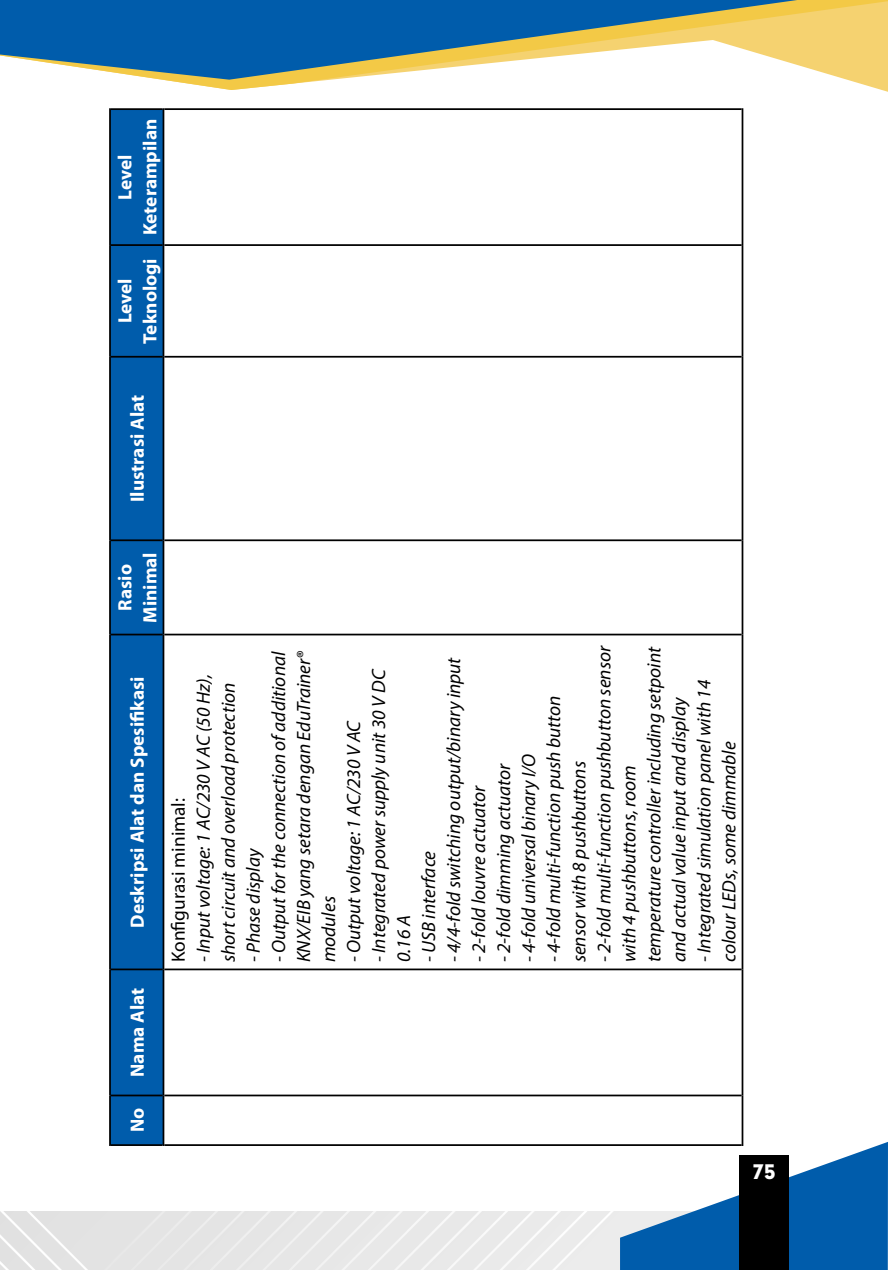
<style>
.page{position:relative;width:888px;height:1270px;background:#fff}
.page>*{position:absolute;margin:0;border:0;box-sizing:border-box;transform-origin:0 0}
.t1{font:italic 19.25px/25px "Myriad Pro";color:#000}
.t2{font:700 19.25px/25px "Myriad Pro";color:#fff;text-align:center}
.t3{font:19.25px "Myriad Pro";color:#000}
.t4{font:900 19.25px "Geometrix";color:#fff}
</style>
<div class="page">
<img style="left:0;top:1211px;width:620px;height:59px">
<svg style="left:620px;top:1142px;width:268px;height:128px"></svg>
<svg style="left:165px;top:0;width:723px;height:90px"></svg>
<svg style="left:0;top:0;width:797px;height:80px;fill:#005cab"></svg>
<div style="left:739px;top:1156px;width:50px;height:114px;background:#000"></div>
<div style="left:111px;top:110px;width:52px;height:1034px;background:#005cab"></div>
<hr style="left:109px;top:1095px;width:2px;height:51px;background:#000">
<hr style="left:111px;top:1144px;width:52px;height:2px;background:#000">
<hr style="left:109px;top:969px;width:2px;height:126px;background:#000">
<hr style="left:111px;top:1095px;width:52px;height:1px;background:#000">
<hr style="left:109px;top:635px;width:2px;height:334px;background:#000">
<hr style="left:111px;top:968px;width:52px;height:2px;background:#000">
<hr style="left:109px;top:540px;width:2px;height:95px;background:#000">
<hr style="left:111px;top:634px;width:52px;height:1px;background:#000">
<hr style="left:109px;top:357px;width:2px;height:183px;background:#000">
<hr style="left:111px;top:539px;width:52px;height:2px;background:#000">
<hr style="left:109px;top:245px;width:2px;height:112px;background:#000">
<hr style="left:111px;top:356px;width:52px;height:2px;background:#000">
<hr style="left:109px;top:108px;width:2px;height:137px;background:#000">
<hr style="left:111px;top:244px;width:52px;height:2px;background:#000">
<hr style="left:111px;top:108px;width:52px;height:2px;background:#000">
<hr style="left:163px;top:1095px;width:1px;height:51px;background:#000">
<hr style="left:164px;top:1144px;width:578px;height:2px;background:#000">
<hr style="left:163px;top:969px;width:1px;height:126px;background:#000">
<hr style="left:164px;top:1095px;width:578px;height:1px;background:#000">
<hr style="left:163px;top:635px;width:1px;height:334px;background:#000">
<hr style="left:164px;top:968px;width:578px;height:2px;background:#000">
<hr style="left:163px;top:540px;width:1px;height:95px;background:#000">
<hr style="left:164px;top:634px;width:578px;height:1px;background:#000">
<hr style="left:163px;top:357px;width:1px;height:183px;background:#000">
<hr style="left:164px;top:539px;width:578px;height:2px;background:#000">
<hr style="left:163px;top:245px;width:1px;height:112px;background:#000">
<hr style="left:164px;top:356px;width:578px;height:2px;background:#000">
<hr style="left:163px;top:108px;width:1px;height:137px;background:#000">
<hr style="left:164px;top:244px;width:578px;height:2px;background:#000">
<hr style="left:164px;top:108px;width:578px;height:2px;background:#000">
<hr style="left:742px;top:1095px;width:1px;height:51px;background:#000">
<hr style="left:742px;top:969px;width:1px;height:126px;background:#000">
<hr style="left:742px;top:635px;width:1px;height:334px;background:#000">
<hr style="left:742px;top:540px;width:1px;height:95px;background:#000">
<hr style="left:742px;top:357px;width:1px;height:183px;background:#000">
<hr style="left:742px;top:245px;width:1px;height:112px;background:#000">
<hr style="left:742px;top:108px;width:1px;height:137px;background:#000">
<p class="t2" style="left:112px;top:235px;width:118px;rotate:-90deg">Level<br>Keterampilan</p>
<p class="t2" style="left:112px;top:343px;width:87px;rotate:-90deg">Level<br>Teknologi</p>
<p class="t2" style="left:124px;top:502px;width:109px;rotate:-90deg">Ilustrasi Alat</p>
<p class="t2" style="left:112px;top:623px;width:72px;rotate:-90deg">Rasio<br>Minimal</p>
<p class="t2" style="left:124px;top:928px;width:253px;rotate:-90deg">Deskripsi Alat dan Spesifikasi</p>
<p class="t2" style="left:124px;top:1077px;width:90px;rotate:-90deg">Nama Alat</p>
<p class="t2" style="left:124px;top:1132px;width:26px;rotate:-90deg">No</p>
<p class="t1" style="left:266px;top:962px;width:313px;text-align:justify;rotate:-90deg">- Output for the connection of additional KNX/EIB yang setara dengan EduTrainer® modules</p>
<p class="t1" style="left:191px;top:962px;width:290px;rotate:-90deg">- Input voltage: 1 AC/230 V AC (50 Hz), short circuit and overload protection</p>
<p class="t3" style="left:167px;top:962px;width:166px;rotate:-90deg">Konfigurasi minimal:</p>
<p class="t1" style="left:241px;top:962px;width:116px;rotate:-90deg">- Phase display</p>
<p class="t1" style="left:366px;top:962px;width:295px;rotate:-90deg">- Integrated power supply unit 30 V DC<br>0.16 A</p>
<p class="t1" style="left:341px;top:962px;width:244px;rotate:-90deg">- Output voltage: 1 AC/230 V AC</p>
<p class="t1" style="left:416px;top:962px;width:113px;rotate:-90deg">- USB interface</p>
<p class="t1" style="left:441px;top:962px;width:307px;rotate:-90deg">- 4/4-fold switching output/binary input</p>
<p class="t1" style="left:466px;top:962px;width:178px;rotate:-90deg">- 2-fold louvre actuator</p>
<p class="t1" style="left:591px;top:962px;width:318px;rotate:-90deg">- 2-fold multi-function pushbutton sensor with 4 pushbuttons, room<br>temperature controller including setpoint and actual value input and display</p>
<p class="t1" style="left:691px;top:962px;width:284px;rotate:-90deg">- Integrated simulation panel with 14 colour LEDs, some dimmable</p>
<p class="t1" style="left:541px;top:962px;width:268px;rotate:-90deg">- 4-fold multi-function push button sensor with 8 pushbuttons</p>
<p class="t1" style="left:491px;top:962px;width:201px;rotate:-90deg">- 2-fold dimming actuator</p>
<p class="t1" style="left:516px;top:962px;width:210px;rotate:-90deg">- 4-fold universal binary I/O</p>
<p class="t4" style="left:752px;top:1159px;width:25px">75</p>
</div>
